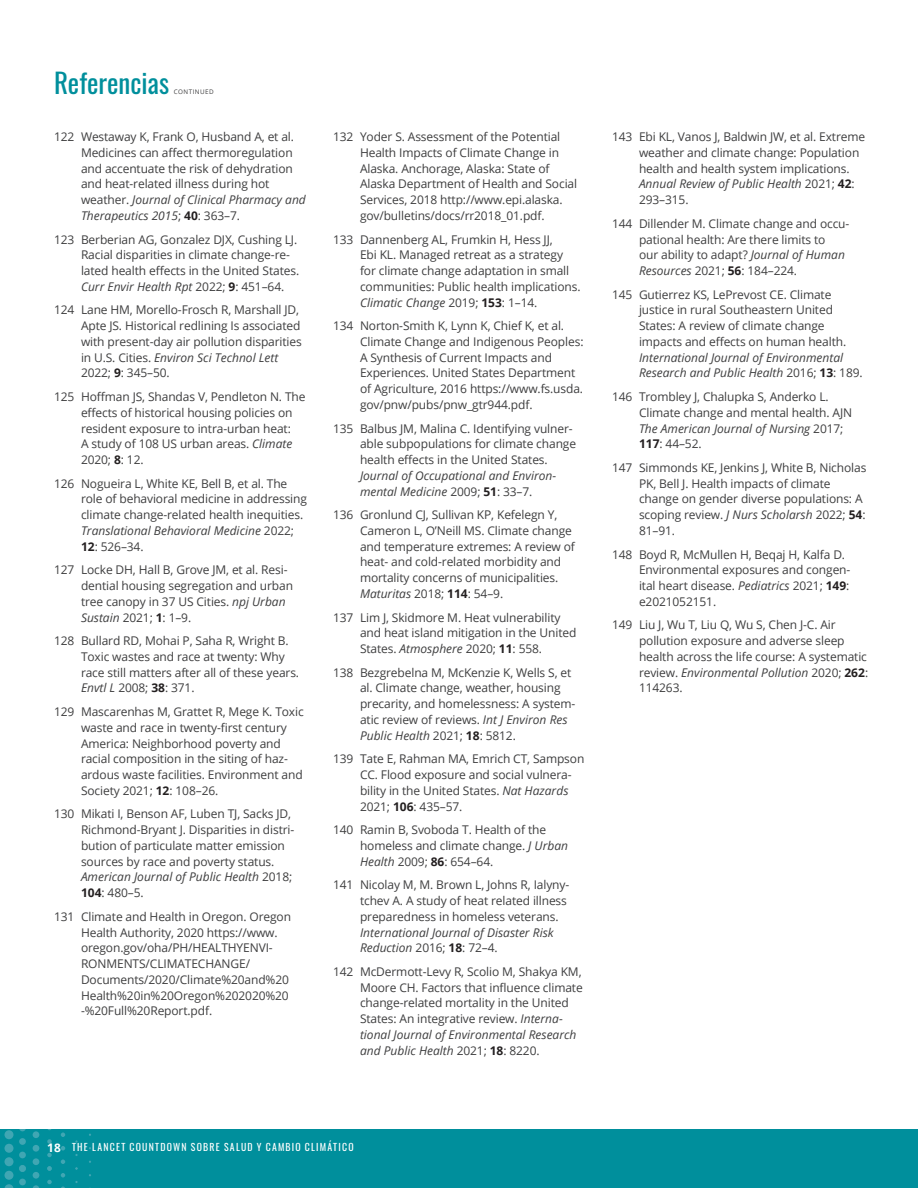
<style>
.page{position:relative;width:918px;height:1188px;background:#fff}
.page>*{position:absolute;margin:0;border:0;box-sizing:border-box;transform-origin:0 0}
.Header_1{font:27px "Oswald";color:#008f9c}
.references_3{font:12px/15.8px "Open Sans";letter-spacing:-.01em;color:#3e3e3f}
.t1{font:9.75px "Oswald";letter-spacing:.125em;color:#fff}
.Header_1-2{font:6.3px "Open Sans";letter-spacing:.07em;color:#3e3e3f}
.s1{font-style:italic}
.s2{font-weight:700;color:#231f20}
.s3{font-family:"Open Sans";font-weight:700;font-size:11.85px}
</style>
<div class="page">
<div style="left:0;top:1130px;width:918px;height:58px;background:#008f9c"></div>
<div style="left:19px;top:1125px;width:7px;height:6px;background:#40a6b3;border-radius:50%"></div>
<div style="left:19px;top:1138px;width:7px;height:7px;background:#40a6b3;border-radius:50%"></div>
<div style="left:19px;top:1152px;width:7px;height:6px;background:#40a6b3;border-radius:50%"></div>
<div style="left:33px;top:1131px;width:6px;height:7px;background:#40a6b3;border-radius:50%"></div>
<div style="left:33px;top:1145px;width:6px;height:7px;background:#40a6b3;border-radius:50%"></div>
<div style="left:33px;top:1158px;width:6px;height:7px;background:#40a6b3;border-radius:50%"></div>
<svg style="left:47px;top:1139px;width:5px;height:5px"></svg>
<svg style="left:47px;top:1153px;width:5px;height:4px"></svg>
<svg style="left:61px;top:1132px;width:4px;height:5px"></svg>
<svg style="left:61px;top:1146px;width:4px;height:4px"></svg>
<svg style="left:61px;top:1160px;width:4px;height:4px"></svg>
<svg style="left:4px;top:1130px;width:10px;height:58px"></svg>
<div style="left:19px;top:1165px;width:7px;height:7px;background:#40a6b3;border-radius:50%"></div>
<div style="left:19px;top:1179px;width:7px;height:6px;background:#40a6b3;border-radius:50%"></div>
<div style="left:33px;top:1172px;width:6px;height:7px;background:#40a6b3;border-radius:50%"></div>
<svg style="left:33px;top:1185px;width:6px;height:3px"></svg>
<svg style="left:47px;top:1166px;width:5px;height:5px"></svg>
<svg style="left:47px;top:1180px;width:5px;height:4px"></svg>
<svg style="left:61px;top:1173px;width:4px;height:5px"></svg>
<div style="left:0;top:1112px;width:140px;height:18px;background:#fff"></div>
<p class="Header_1" style="left:54px;top:64px;width:117px">Referencias</p>
<p class="Header_1-2" style="left:174px;top:87px;width:41px">CONTINUED</p>
<p class="references_3" style="left:81px;top:129px;width:226px;text-indent:-27px">122 Westaway K, Frank O, Husband A, et al.<br>Medicines can affect thermoregulation and accentuate the risk of dehydration and heat-related illness during hot weather. <span class="s1">Journal of Clinical Pharmacy and Therapeutics 2015</span>; <span class="s2">40</span>: 363–7.</p>
<p class="references_3" style="left:81px;top:231px;width:220px;text-indent:-27px">123 Berberian AG, Gonzalez DJX, Cushing LJ.<br>Racial disparities in climate change-re&shy;lated health effects in the United States.<br><span class="s1">Curr Envir Health Rpt</span> 2022; <span class="s2">9</span>: 451–64.</p>
<p class="references_3" style="left:81px;top:302px;width:222px;text-indent:-27px">124 Lane HM, Morello-Frosch R, Marshall JD, Apte JS. Historical redlining Is associated with present-day air pollution disparities in U.S. Cities. <span class="s1">Environ Sci Technol Lett </span>2022; <span class="s2">9</span>: 345–50.</p>
<p class="references_3" style="left:81px;top:389px;width:226px;text-indent:-27px">125 Hoffman JS, Shandas V, Pendleton N. The effects of historical housing policies on resident exposure to intra-urban heat:<br>A study of 108 US urban areas. <span class="s1">Climate </span>2020; <span class="s2">8</span>: 12.</p>
<p class="references_3" style="left:81px;top:475px;width:228px;text-indent:-27px">126 Nogueira L, White KE, Bell B, et al. The role of behavioral medicine in addressing climate change-related health inequities.<br><span class="s1">Translational Behavioral Medicine</span> 2022; <span class="s2">12</span>: 526–34.</p>
<p class="references_3" style="left:81px;top:562px;width:214px;text-indent:-27px">127 Locke DH, Hall B, Grove JM, et al. Resi&shy;dential housing segregation and urban tree canopy in 37 US Cities. <span class="s1">npj Urban Sustain</span> 2021; <span class="s2">1</span>: 1–9.</p>
<p class="references_3" style="left:81px;top:633px;width:220px;text-indent:-27px">128 Bullard RD, Mohai P, Saha R, Wright B.<br>Toxic wastes and race at twenty: Why race still matters after all of these years.<br><span class="s1">Envtl L</span> 2008; <span class="s2">38</span>: 371.</p>
<p class="references_3" style="left:81px;top:704px;width:224px;text-indent:-27px">129 Mascarenhas M, Grattet R, Mege K. Toxic waste and race in twenty-first century America: Neighborhood poverty and racial composition in the siting of haz&shy;ardous waste facilities. Environment and Society 2021; <span class="s2">12</span>: 108–26.</p>
<p class="references_3" style="left:81px;top:806px;width:215px;text-indent:-27px">130 Mikati I, Benson AF, Luben TJ, Sacks JD, Richmond-Bryant J. Disparities in distri&shy;bution of particulate matter emission sources by race and poverty status.<br><span class="s1">American Journal of Public Health</span> 2018; <span class="s2">104</span>: 480–5.</p>
<p class="references_3" style="left:81px;top:908px;width:212px;text-indent:-27px">131 Climate and Health in Oregon. Oregon Health Authority, 2020 https://www. oregon.gov/oha/PH/HEALTHYENVI-RONMENTS/CLIMATECHANGE/ Documents/2020/Climate%20and%20<br>Health%20in%20Oregon%202020%20 -%20Full%20Report.pdf.</p>
<p class="references_3" style="left:360px;top:129px;width:219px;text-indent:-27px">132 Yoder S. Assessment of the Potential Health Impacts of Climate Change in Alaska. Anchorage, Alaska: State of Alaska Department of Health and Social Services, 2018 http://www.epi.alaska. gov/bulletins/docs/rr2018_01.pdf.</p>
<p class="references_3" style="left:360px;top:231px;width:222px;text-indent:-27px">133 Dannenberg AL, Frumkin H, Hess JJ,<br>Ebi KL. Managed retreat as a strategy for climate change adaptation in small communities: Public health implications.<br><span class="s1">Climatic Change</span> 2019; <span class="s2">153</span>: 1–14.</p>
<p class="references_3" style="left:360px;top:318px;width:225px;text-indent:-27px">134 Norton-Smith K, Lynn K, Chief K, et al.<br>Climate Change and Indigenous Peoples:<br>A Synthesis of Current Impacts and Experiences. United States Department of Agriculture, 2016 https://www.fs.usda. gov/pnw/pubs/pnw_gtr944.pdf.</p>
<p class="references_3" style="left:360px;top:420px;width:218px;text-indent:-27px">135 Balbus JM, Malina C. Identifying vulner&shy;able subpopulations for climate change health effects in the United States.<br><span class="s1">Journal of Occupational and Environ&shy;mental Medicine</span> 2009; <span class="s2">51</span>: 33–7.</p>
<p class="references_3" style="left:360px;top:507px;width:217px;text-indent:-27px">136 Gronlund CJ, Sullivan KP, Kefelegn Y, Cameron L, O’Neill MS. Climate change and temperature extremes: A review of heat- and cold-related morbidity and mortality concerns of municipalities.<br><span class="s1">Maturitas</span> 2018; <span class="s2">114</span>: 54–9.</p>
<p class="references_3" style="left:360px;top:609px;width:218px;text-indent:-27px">137 Lim J, Skidmore M. Heat vulnerability and heat island mitigation in the United<br>States. <span class="s1">Atmosphere</span> 2020; <span class="s2">11</span>: 558.</p>
<p class="references_3" style="left:360px;top:664px;width:217px;text-indent:-27px">138 Bezgrebelna M, McKenzie K, Wells S, et al. Climate change, weather, housing precarity, and homelessness: A system&shy;atic review of reviews. <span class="s1">Int J Environ Res Public Health</span> 2021; <span class="s2">18</span>: 5812.</p>
<p class="references_3" style="left:360px;top:751px;width:226px;text-indent:-27px">139 Tate E, Rahman MA, Emrich CT, Sampson CC. Flood exposure and social vulnera&shy;bility in the United States. <span class="s1">Nat Hazards </span>2021; <span class="s2">106</span>: 435–57.</p>
<p class="references_3" style="left:360px;top:822px;width:210px;text-indent:-27px">140 Ramin B, Svoboda T. Health of the homeless and climate change. <span class="s1">J Urban<br>Health</span> 2009; <span class="s2">86</span>: 654–64.</p>
<p class="references_3" style="left:360px;top:877px;width:211px;text-indent:-27px">141 Nicolay M, M. Brown L, Johns R, Ialyny&shy;tchev A. A study of heat related illness preparedness in homeless veterans.<br><span class="s1">International Journal of Disaster Risk Reduction</span> 2016; <span class="s2">18</span>: 72–4.</p>
<p class="references_3" style="left:360px;top:963px;width:224px;text-indent:-27px">142 McDermott-Levy R, Scolio M, Shakya KM, Moore CH. Factors that influence climate change-related mortality in the United States: An integrative review. <span class="s1">Interna&shy;tional Journal of Environmental Research and Public Health</span> 2021; <span class="s2">18</span>: 8220.</p>
<p class="references_3" style="left:639px;top:129px;width:228px;text-indent:-27px">143 Ebi KL, Vanos J, Baldwin JW, et al. Extreme weather and climate change: Population health and health system implications.<br><span class="s1">Annual Review of Public Health</span> 2021; <span class="s2">42</span>:<br>293–315.</p>
<p class="references_3" style="left:639px;top:215px;width:212px;text-indent:-27px">144 Dillender M. Climate change and occu&shy;pational health: Are there limits to<br>our ability to adapt? <span class="s1">Journal of Human Resources</span> 2021; <span class="s2">56</span>: 184–224.</p>
<p class="references_3" style="left:639px;top:286px;width:225px;text-indent:-27px">145 Gutierrez KS, LePrevost CE. Climate justice in rural Southeastern United States: A review of climate change impacts and effects on human health.<br><span class="s1">International Journal of Environmental Research and Public Health</span> 2016; <span class="s2">13</span>: 189.</p>
<p class="references_3" style="left:639px;top:389px;width:215px;text-indent:-27px">146 Trombley J, Chalupka S, Anderko L.<br>Climate change and mental health. AJN<br><span class="s1">The American Journal of Nursing</span> 2017;<br><span class="s2">117</span>: 44–52.</p>
<p class="references_3" style="left:639px;top:459px;width:229px;text-indent:-27px">147 Simmonds KE, Jenkins J, White B, Nicholas PK, Bell J. Health impacts of climate change on gender diverse populations: A scoping review. <span class="s1">J Nurs Scholarsh</span> 2022; <span class="s2">54</span>:<br>81–91.</p>
<p class="references_3" style="left:639px;top:546px;width:213px;text-indent:-27px">148 Boyd R, McMullen H, Beqaj H, Kalfa D.<br>Environmental exposures and congen&shy;ital heart disease. <span class="s1">Pediatrics</span> 2021; <span class="s2">149</span>: e2021052151.</p>
<p class="references_3" style="left:639px;top:617px;width:231px;text-indent:-27px">149 Liu J, Wu T, Liu Q, Wu S, Chen J-C. Air pollution exposure and adverse sleep health across the life course: A systematic review. <span class="s1">Environmental Pollution</span> 2020; <span class="s2">262</span>:<br>114263.</p>
<p class="t1" style="left:47px;top:1141px;width:308px"><span class="s3">18</span> THE LANCET COUNTDOWN SOBRE SALUD Y CAMBIO CLIMÁTICO</p>
</div>
